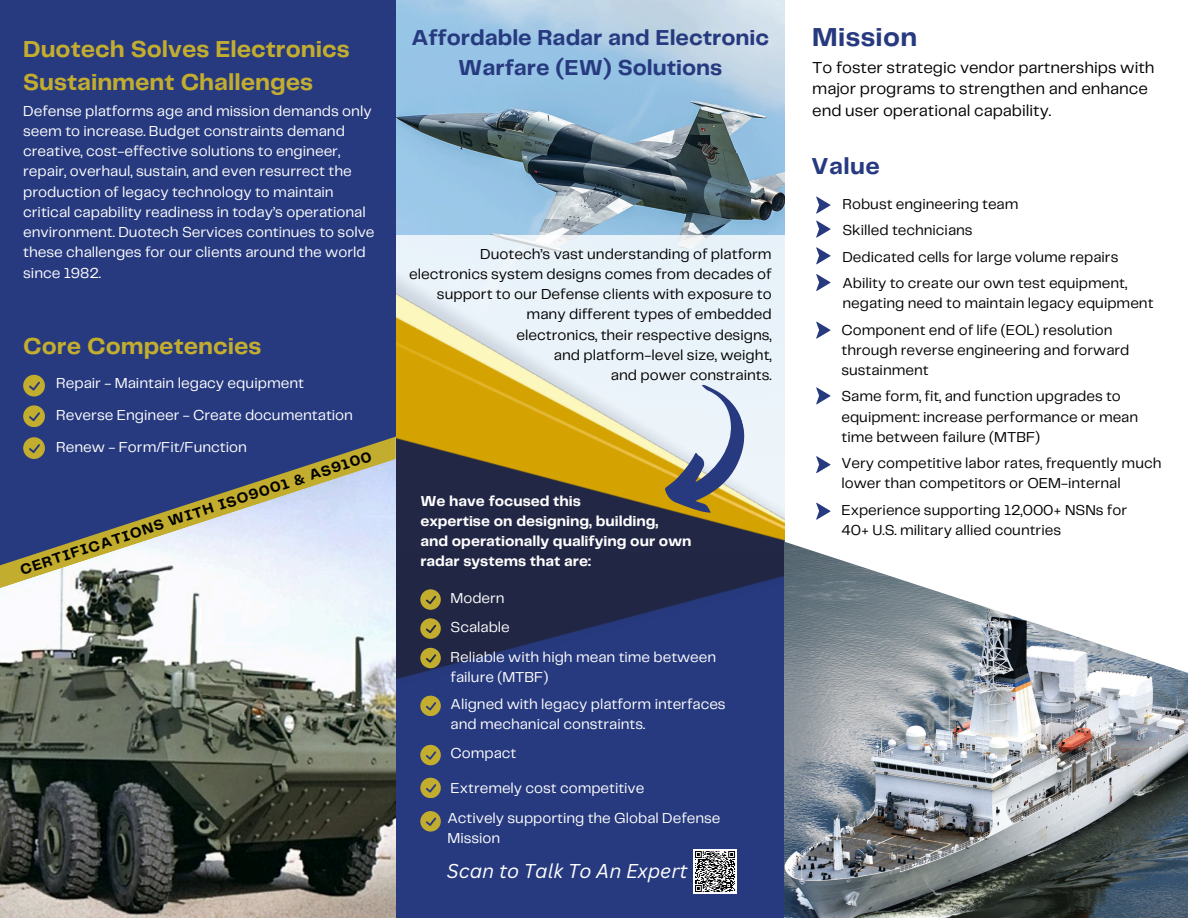
<style>
.page{position:relative;width:1188px;height:918px;background:#273a7f}
.page>*{position:absolute;margin:0;border:0;box-sizing:border-box;transform-origin:0 0}
.t1{font:700 27px "Telegraf";letter-spacing:.015em;color:#273a7f}
.t2{font:700 24px/32.7px "Telegraf";color:#c3ad2f}
.t3{font:700 24px "Telegraf";letter-spacing:.015em;color:#273a7f}
.t4{font:700 22.5px/30.3px "Telegraf";color:#273a7f;text-align:center}
.t5{font:italic 19.5px "Canva Sans";color:#fff}
.t6{font:16.5px/21.3px "Telegraf";color:#000}
.t7{font:15px/20.2px "Telegraf";color:#000}
.t8{font:15px/20.2px "Telegraf";color:#fff}
.t9{font:700 15px/20.2px "Telegraf";color:#fff}
.t10{font:700 15px "Telegraf";color:#000}
</style>
<div class="page">
<img style="left:396px;top:0;width:390px;height:59px">
<img style="left:396px;top:59px;width:390px;height:638px">
<img style="left:785px;top:540px;width:403px;height:378px">
<svg style="left:786px;top:0;width:402px;height:741px;background:#ecedef"></svg>
<img style="left:0;top:636px;width:396px;height:282px">
<svg style="left:0;top:374px;width:396px;height:262px"></svg>
<svg style="left:23px;top:375px;width:22px;height:21px"></svg>
<svg style="left:23px;top:405px;width:22px;height:22px"></svg>
<svg style="left:23px;top:437px;width:22px;height:22px"></svg>
<svg style="left:420px;top:589px;width:21px;height:21px"></svg>
<svg style="left:420px;top:618px;width:21px;height:21px"></svg>
<svg style="left:420px;top:648px;width:21px;height:20px"></svg>
<svg style="left:420px;top:696px;width:21px;height:20px"></svg>
<svg style="left:420px;top:745px;width:21px;height:20px"></svg>
<svg style="left:420px;top:778px;width:21px;height:20px"></svg>
<svg style="left:420px;top:811px;width:21px;height:20px"></svg>
<svg style="left:816px;top:196px;width:15px;height:17px"></svg>
<svg style="left:816px;top:221px;width:15px;height:16px"></svg>
<svg style="left:816px;top:247px;width:15px;height:17px"></svg>
<svg style="left:816px;top:274px;width:15px;height:17px"></svg>
<svg style="left:816px;top:322px;width:15px;height:16px"></svg>
<svg style="left:816px;top:387px;width:15px;height:17px"></svg>
<svg style="left:816px;top:456px;width:15px;height:17px"></svg>
<svg style="left:816px;top:503px;width:15px;height:16px"></svg>
<svg style="left:640px;top:377px;width:124px;height:146px;background:#bebcab"></svg>
<img style="left:693px;top:849px;width:44px;height:44px">
<h2 class="t2" style="left:23px;top:34px;width:328px">Duotech Solves Electronics<br>Sustainment Challenges</h2>
<p class="t8" style="left:23px;top:101px;width:353px">Defense platforms age and mission demands only seem to increase. Budget constraints demand creative, cost-effective solutions to engineer, repair, overhaul, sustain, and even resurrect the production of legacy technology to maintain critical capability readiness in today’s operational environment. Duotech Services continues to solve these challenges for our clients around the world since 1982.</p>
<h2 class="t2" style="left:23px;top:331px;width:240px">Core Competencies</h2>
<p class="t8" style="left:56px;top:374px;width:249px">Repair - Maintain legacy equipment</p>
<p class="t8" style="left:56px;top:405px;width:298px">Reverse Engineer - Create documentation</p>
<p class="t8" style="left:56px;top:437px;width:192px">Renew - Form/Fit/Function</p>
<p class="t10" style="left:19px;top:564px;width:370px;rotate:-18deg">CERTIFICATIONS WITH ISO9001 &amp; AS9100</p>
<p class="t4" style="left:411px;top:23px;width:359px">Affordable Radar and Electronic<br>Warfare (EW) Solutions</p>
<h1 class="t7" style="left:409px;top:244px;width:364px;text-align:right">Duotech’s vast understanding of platform electronics system designs comes from decades of support to our Defense clients with exposure to many different types of embedded</h1>
<p class="t7" style="left:517px;top:325px;width:257px">electronics, their respective designs,</p>
<h2 class="t7" style="left:554px;top:346px;width:219px">and platform-level size, weight,</h2>
<p class="t7" style="left:611px;top:366px;width:162px">and power constraints.</p>
<h4 class="t9" style="left:420px;top:491px;width:273px">We have focused this<br>expertise on designing, building,<br>and operationally qualifying our own radar systems that are:</h4>
<p class="t8" style="left:451px;top:588px;width:56px">Modern</p>
<p class="t8" style="left:451px;top:617px;width:61px">Scalable</p>
<p class="t8" style="left:451px;top:647px;width:267px">Reliable with high mean time between failure (MTBF)</p>
<p class="t8" style="left:451px;top:695px;width:277px">Aligned with legacy platform interfaces and mechanical constraints.</p>
<p class="t8" style="left:451px;top:744px;width:67px">Compact</p>
<p class="t8" style="left:451px;top:779px;width:195px">Extremely cost competitive</p>
<p class="t8" style="left:448px;top:808px;width:274px">Actively supporting the Global Defense<br>Mission</p>
<p class="t5" style="left:447px;top:857px;width:242px">Scan to Talk To An Expert</p>
<p class="t1" style="left:812px;top:25px;width:107px">Mission</p>
<p class="t6" style="left:812px;top:58px;width:344px">To foster strategic vendor partnerships with major programs to strengthen and enhance end user operational capability.</p>
<p class="t3" style="left:811px;top:156px;width:70px">Value</p>
<p class="t7" style="left:842px;top:195px;width:178px">Robust engineering team</p>
<p class="t7" style="left:842px;top:221px;width:132px">Skilled technicians</p>
<p class="t7" style="left:842px;top:247px;width:277px">Dedicated cells for large volume repairs</p>
<p class="t7" style="left:842px;top:274px;width:313px">Ability to create our own test equipment, negating need to maintain legacy equipment</p>
<p class="t7" style="left:842px;top:320px;width:290px">Component end of life (EOL) resolution through reverse engineering and forward sustainment</p>
<p class="t7" style="left:842px;top:387px;width:298px">Same form, fit, and function upgrades to equipment: increase performance or mean time between failure (MTBF)</p>
<p class="t7" style="left:842px;top:454px;width:321px">Very competitive labor rates, frequently much lower than competitors or OEM-internal</p>
<p class="t7" style="left:842px;top:500px;width:287px">Experience supporting 12,000+ NSNs for<br>40+ U.S. military allied countries</p>
</div>
